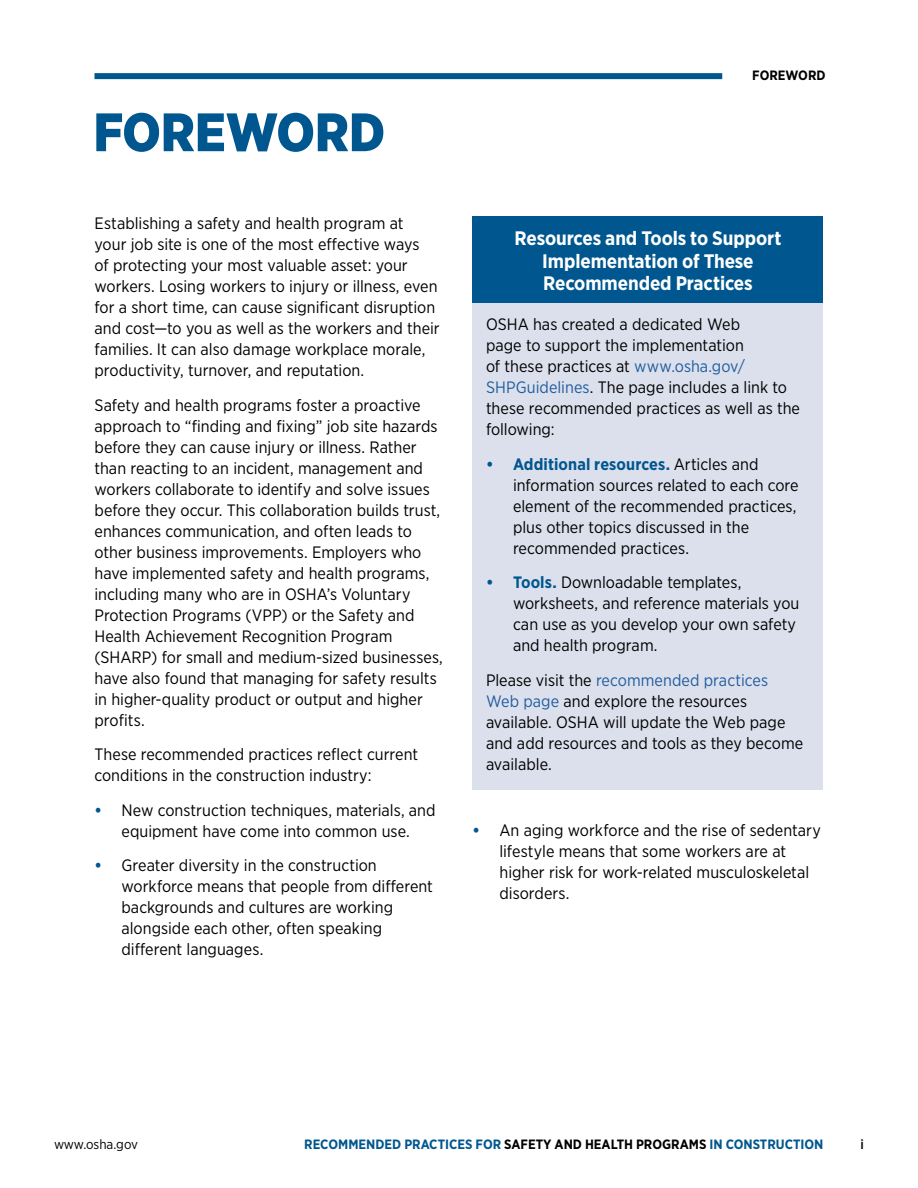
<style>
.page{position:relative;width:918px;height:1188px;background:#fff}
.page>*{position:absolute;margin:0;border:0;box-sizing:border-box;transform-origin:0 0}
.BLUE_ALL_CAPS_SECTIO{font:900 54px "Gotham Narrow";color:#00578f}
.footnote{font:700 19.5px/22.5px "Gotham Narrow";letter-spacing:-.01em;color:#fff;text-align:center}
.BLACK_BODY_TEXT{font:16.5px/21px "Gotham Narrow";color:#000}
.t1{font:700 13.5px "Gotham Narrow";color:#00578f}
.t2{font:13.5px "Gotham Narrow";color:#000}
.t3{font:700 13.5px "Gotham Narrow";color:#000}
.t4{font:500 13.5px "Gotham Narrow";color:#000}
.s1{font-weight:700;color:#00578f}
.s2{color:#215e9e}
.s3{color:#000}
</style>
<div class="page">
<div style="left:94px;top:73px;width:628px;height:6px;background:#00578f"></div>
<div style="left:472px;top:216px;width:352px;height:88px;background:#00578f"></div>
<div style="left:472px;top:304px;width:352px;height:486px;background:#dce0ec"></div>
<p class="BLUE_ALL_CAPS_SECTIO" style="left:94px;top:97px;width:293px">FOREWORD</p>
<p class="BLACK_BODY_TEXT" style="left:94px;top:213px;width:347px">Establishing a safety and health program at<br>your job site is one of the most effective ways<br>of protecting your most valuable asset: your workers. Losing workers to injury or illness, even for a short time, can cause significant disruption and cost—to you as well as the workers and their families. It can also damage workplace morale, productivity, turnover, and reputation.</p>
<p class="BLACK_BODY_TEXT" style="left:94px;top:394px;width:350px">Safety and health programs foster a proactive approach to “finding and fixing” job site hazards before they can cause injury or illness. Rather than reacting to an incident, management and workers collaborate to identify and solve issues before they occur. This collaboration builds trust, enhances communication, and often leads to other business improvements. Employers who have implemented safety and health programs, including many who are in OSHA’s Voluntary Protection Programs (VPP) or the Safety and Health Achievement Recognition Program (SHARP) for small and medium-sized businesses, have also found that managing for safety results in higher-quality product or output and higher profits.</p>
<p class="BLACK_BODY_TEXT" style="left:94px;top:744px;width:325px">These recommended practices reflect current conditions in the construction industry:</p>
<p class="BLACK_BODY_TEXT" style="left:94px;top:799px;width:343px;text-align:center"><span class="s1">•</span> New construction techniques, materials, and equipment have come into common use.</p>
<p class="BLACK_BODY_TEXT" style="left:122px;top:855px;width:313px;text-indent:-27px"><span class="s1">•</span> Greater diversity in the construction workforce means that people from different backgrounds and cultures are working alongside each other, often speaking different languages.</p>
<p class="t3" style="left:752px;top:66px;width:75px">FOREWORD</p>
<p class="footnote" style="left:515px;top:227px;width:268px">Resources and Tools to Support<br>Implementation of These<br>Recommended Practices</p>
<p class="BLACK_BODY_TEXT" style="left:486px;top:314px;width:316px">OSHA has created a dedicated Web<br>page to support the implementation<br>of these practices at <span class="s2">www.osha.gov/ SHPGuidelines</span>. The page includes a link to these recommended practices as well as the following:</p>
<p class="BLACK_BODY_TEXT" style="left:513px;top:453px;width:287px;text-indent:-27px"><span class="s1">• Additional resources.</span> Articles and information sources related to each core element of the recommended practices, plus other topics discussed in the recommended practices.</p>
<p class="BLACK_BODY_TEXT" style="left:513px;top:572px;width:288px;text-indent:-27px"><span class="s1">• Tools.</span> Downloadable templates, worksheets, and reference materials you can use as you develop your own safety and health program.</p>
<p class="BLACK_BODY_TEXT" style="left:486px;top:669px;width:319px">Please visit the <span class="s2">recommended practices Web page</span> and explore the resources available. OSHA will update the Web page and add resources and tools as they become available.</p>
<p class="BLACK_BODY_TEXT" style="left:500px;top:819px;width:323px;text-indent:-27px"><span class="s1">•</span> An aging workforce and the rise of sedentary lifestyle means that some workers are at higher risk for work-related musculoskeletal disorders.</p>
<p class="t2" style="left:54px;top:1136px;width:86px">www.osha.gov</p>
<p class="t1" style="left:304px;top:1136px;width:521px">RECOMMENDED PRACTICES FOR <span class="s3">SAFETY AND HEALTH PROGRAMS</span> IN CONSTRUCTION</p>
<p class="t4" style="left:861px;top:1136px;width:5px">i</p>
</div>
